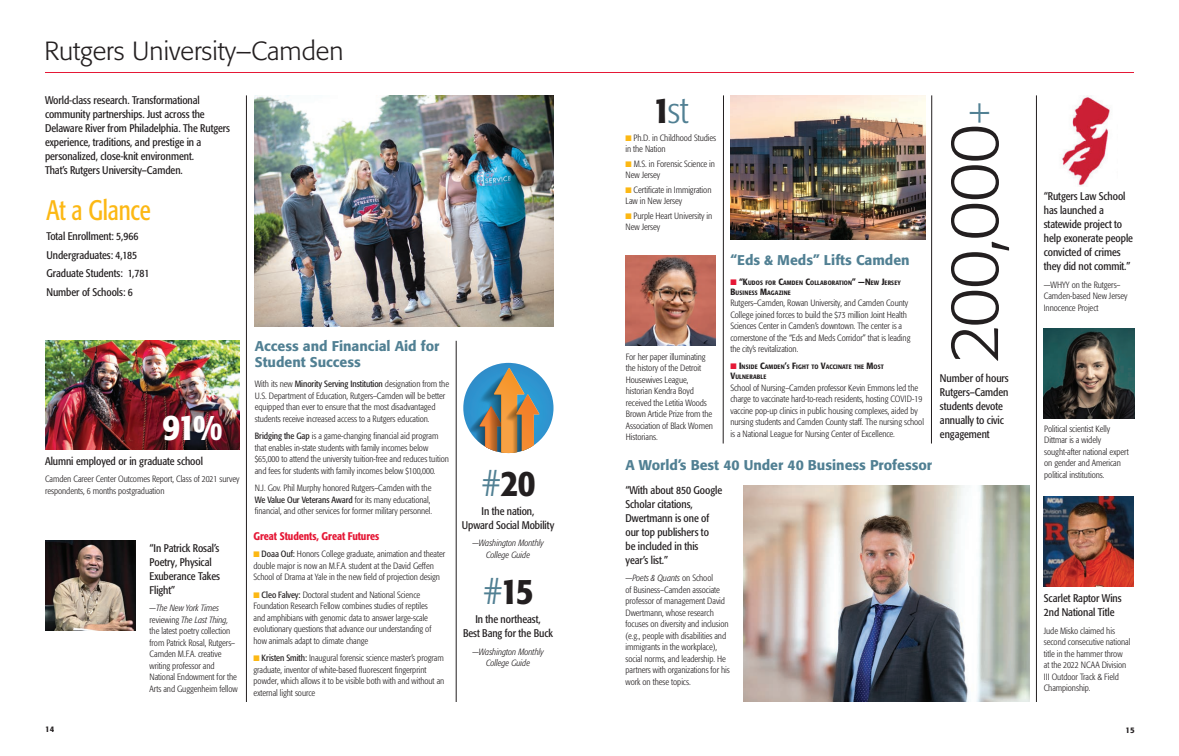
<style>
.page{position:relative;width:1179px;height:756px;background:#fff}
.page>*{position:absolute;margin:0;border:0;box-sizing:border-box;transform-origin:0 0}
.BIG_-Number{font:300 68px "Formata BQ";letter-spacing:-.015em;color:#231f20}
.Number_FormMedCnd_37{font:500 condensed 37px "Formata BQ";color:#231f20}
.Number_FormMedCnd_37-2{font:500 condensed 37px "Formata BQ";color:#fff}
.Number_FormMedCnd_37-3{font:300 condensed 37px "Formata BQ";color:#518093}
.Head_FormCnd_28pt{font:condensed 28px "Formata BQ";letter-spacing:-.01em;color:#fcb814;scale:.9 1}
.Page_Head{font:300 26px "Formata BQ";color:#231f20}
.Story-Form_Med_Head{font:500 14px/16px "Formata BQ";color:#518093}
.Text-B_FormCnd_11pt{font:condensed 11px/14px "Formata BQ";letter-spacing:-.005em;color:#231f20}
.Text-B_FormCnd_11pt-2{font:500 condensed 11px "Formata BQ";letter-spacing:-.005em;color:#e51836}
.Text-A_FormLtCnd_9pt{font:300 condensed 9px/11.5px "Formata BQ";letter-spacing:-.005em;color:#231f20}
.Text-A_no_space_befo{font:300 condensed 9px/11.5px "Formata BQ";letter-spacing:-.005em;color:#231f20}
.Text-_A_List{font:300 condensed 9px/11px "Formata BQ";letter-spacing:-.005em;color:#231f20}
.Attribute_Cnd_Lt_Ita{font:italic 300 condensed 9px/11.5px "Formata BQ";letter-spacing:-.005em;color:#231f20;text-align:center}
.t1{font:500 8px "Formata BQ";color:#231f20}
.Story_Sub-head{font:500 condensed 6.3px/10px "Formata BQ";letter-spacing:.035em;color:#231f20}
.s1{font-style:italic}
.s2{font-weight:400}
.s3{color:#fcb814}
.s4{font-weight:300;color:#518093}
.s5{font-weight:500;color:#231f20}
.s6{color:#e51836}
.s7{font-size:9px}
.s8{font-size:36px;color:#518093}
</style>
<div class="page">
<hr style="left:246px;top:95px;width:1px;height:607px;background:#231f20">
<hr style="left:456px;top:341px;width:1px;height:361px;background:#231f20">
<svg style="left:723px;top:95px;width:1px;height:349px"></svg>
<hr style="left:1036px;top:95px;width:1px;height:607px;background:#231f20">
<hr style="left:931px;top:95px;width:1px;height:349px;background:#231f20">
<hr style="left:45px;top:72px;width:1089px;height:1px;background:#e51836">
<svg style="left:463px;top:363px;width:90px;height:91px"></svg>
<img style="left:45px;top:541px;width:90px;height:90px">
<img style="left:254px;top:96px;width:299px;height:230px">
<img style="left:45px;top:341px;width:194px;height:109px">
<img style="left:743px;top:485px;width:286px;height:216px">
<img style="left:730px;top:95px;width:195px;height:144px">
<img style="left:625px;top:255px;width:91px;height:90px">
<img style="left:1044px;top:328px;width:90px;height:91px">
<img style="left:1044px;top:497px;width:90px;height:90px">
<img style="left:1062px;top:95px;width:48px;height:91px">
<p class="Page_Head" style="left:44px;top:36px;width:301px">Rutgers University–Camden</p>
<p class="Text-B_FormCnd_11pt" style="left:45px;top:93px;width:187px">World-class research. Transformational community partnerships. Just across the Delaware River from Philadelphia. The Rutgers experience, traditions, and prestige in a personalized, close-knit environment.<br>That’s Rutgers University–Camden.</p>
<p class="Head_FormCnd_28pt" style="left:46px;top:194px;width:117px">At a Glance</p>
<p class="Text-B_FormCnd_11pt" style="left:46px;top:229px;width:94px">Total Enrollment: 5,966</p>
<p class="Text-B_FormCnd_11pt" style="left:46px;top:248px;width:92px">Undergraduates: 4,185</p>
<p class="Text-B_FormCnd_11pt" style="left:46px;top:266px;width:104px">Graduate Students: 1,781</p>
<p class="Text-B_FormCnd_11pt" style="left:46px;top:285px;width:88px">Number of Schools: 6</p>
<p class="Number_FormMedCnd_37-2" style="left:162px;top:405px;width:62px">91%</p>
<p class="Text-B_FormCnd_11pt" style="left:45px;top:454px;width:160px">Alumni employed or in graduate school</p>
<p class="Text-A_FormLtCnd_9pt" style="left:45px;top:473px;width:196px">Camden Career Center Outcomes Report, Class of 2021 survey respondents, 6 months postgraduation</p>
<p class="Text-B_FormCnd_11pt" style="left:150px;top:541px;width:72px">“In Patrick Rosal’s<br>Poetry, Physical<br>Exuberance Takes<br>Flight”</p>
<p class="Text-A_FormLtCnd_9pt" style="left:150px;top:602px;width:90px"><span class="s1">—The New York Times </span>reviewing <span class="s1">The Last Thing, </span>the latest poetry collection from Patrick Rosal, Rutgers–<br>Camden M.F.A. creative writing professor and<br>National Endowment for the<br>Arts and Guggenheim fellow</p>
<p class="Story-Form_Med_Head" style="left:255px;top:338px;width:186px">Access and Financial Aid for<br>Student Success</p>
<p class="Text-A_FormLtCnd_9pt" style="left:255px;top:378px;width:196px">With its new <span class="s2">Minority Serving Institution</span> designation from the U.S. Department of Education, Rutgers–Camden will be better equipped than ever to ensure that the most disadvantaged students receive increased access to a Rutgers education.</p>
<p class="Text-A_FormLtCnd_9pt" style="left:255px;top:430px;width:196px"><span class="s2">Bridging the Gap</span> is a game-changing financial aid program that enables in-state students with family incomes below $65,000 to attend the university tuition-free and reduces tuition and fees for students with family incomes below $100,000.</p>
<p class="Text-A_FormLtCnd_9pt" style="left:255px;top:482px;width:179px">N.J. Gov. Phil Murphy honored Rutgers–Camden with the<br><span class="s2">We Value Our Veterans Award</span> for its many educational, financial, and other services for former military personnel.</p>
<p class="Text-B_FormCnd_11pt-2" style="left:253px;top:529px;width:127px">Great Students, Great Futures</p>
<p class="Text-A_FormLtCnd_9pt" style="left:253px;top:548px;width:193px"><span class="s3">■</span> <span class="s2">Doaa Ouf:</span> Honors College graduate, animation and theater double major is now an M.F.A. student at the David Geffen<br>School of Drama at Yale in the new field of projection design</p>
<p class="Text-A_FormLtCnd_9pt" style="left:253px;top:589px;width:179px"><span class="s3">■</span> <span class="s2">Cleo Falvey:</span> Doctoral student and National Science Foundation Research Fellow combines studies of reptiles and amphibians with genomic data to answer large-scale evolutionary questions that advance our understanding of how animals adapt to climate change</p>
<p class="Text-A_FormLtCnd_9pt" style="left:253px;top:652px;width:192px"><span class="s3">■</span> <span class="s2">Kristen Smith:</span> Inaugural forensic science master’s program graduate, inventor of white-based fluorescent fingerprint powder, which allows it to be visible both with and without an external light source</p>
<p class="Number_FormMedCnd_37" style="left:481px;top:461px;width:56px"><span class="s4">#</span>20</p>
<p class="Text-B_FormCnd_11pt" style="left:462px;top:504px;width:94px;text-align:center">In the nation,<br>Upward Social Mobility</p>
<p class="Attribute_Cnd_Lt_Ita" style="left:472px;top:537px;width:73px">—Washington Monthly<br>College Guide</p>
<p class="Number_FormMedCnd_37" style="left:483px;top:569px;width:52px"><span class="s4">#</span>15</p>
<p class="Text-B_FormCnd_11pt" style="left:463px;top:612px;width:92px;text-align:center">In the northeast,<br>Best Bang for the Buck</p>
<p class="Attribute_Cnd_Lt_Ita" style="left:472px;top:646px;width:73px">—Washington Monthly<br>College Guide</p>
<p class="Number_FormMedCnd_37-3" style="left:653px;top:89px;width:37px"><span class="s5">1</span>st</p>
<p class="Text-_A_List" style="left:625px;top:132px;width:92px"><span class="s3">■</span> Ph.D. in Childhood Studies in the Nation</p>
<p class="Text-_A_List" style="left:625px;top:158px;width:91px"><span class="s3">■</span> M.S. in Forensic Science in<br>New Jersey</p>
<p class="Text-_A_List" style="left:625px;top:184px;width:87px"><span class="s3">■</span> Certificate in Immigration<br>Law in New Jersey</p>
<p class="Text-_A_List" style="left:625px;top:210px;width:88px"><span class="s3">■</span> Purple Heart University in<br>New Jersey</p>
<p class="Text-A_FormLtCnd_9pt" style="left:626px;top:351px;width:89px">For her paper illuminating the history of the Detroit<br>Housewives League, historian Kendra Boyd received the Letitia Woods<br>Brown Article Prize from the<br>Association of Black Women<br>Historians.</p>
<p class="Story-Form_Med_Head" style="left:730px;top:252px;width:181px">“Eds &amp; Meds” Lifts Camden</p>
<p class="Story_Sub-head" style="left:730px;top:277px;width:172px"><span class="s6">■</span> <span class="s7">“K</span>UDOS FOR <span class="s7">C</span>AMDEN <span class="s7">C</span>OLLABORATION<span class="s7">” —N</span>EW <span class="s7">J</span>ERSEY<br><span class="s7">B</span>USINESS <span class="s7">M</span>AGAZINE</p>
<p class="Text-A_no_space_befo" style="left:730px;top:297px;width:181px">Rutgers–Camden, Rowan University, and Camden County College joined forces to build the $73 million Joint Health Sciences Center in Camden’s downtown. The center is a cornerstone of the “Eds and Meds Corridor” that is leading the city’s revitalization.</p>
<p class="Story_Sub-head" style="left:730px;top:362px;width:155px"><span class="s6">■</span> <span class="s7">I</span>NSIDE <span class="s7">C</span>AMDEN<span class="s7">’</span>S <span class="s7">F</span>IGHT TO <span class="s7">V</span>ACCINATE THE <span class="s7">M</span>OST<br><span class="s7">V</span>ULNERABLE</p>
<p class="Text-A_no_space_befo" style="left:730px;top:382px;width:195px">School of Nursing–Camden professor Kevin Emmons led the charge to vaccinate hard-to-reach residents, hosting COVID-19 vaccine pop-up clinics in public housing complexes, aided by nursing students and Camden County staff. The nursing school is a National League for Nursing Center of Excellence.</p>
<p class="Story-Form_Med_Head" style="left:625px;top:457px;width:308px">A World’s Best 40 Under 40 Business Professor</p>
<p class="Text-B_FormCnd_11pt" style="left:625px;top:483px;width:98px">“With about 850 Google<br>Scholar citations,<br>Dwertmann is one of our top publishers to<br>be included in this year’s list.”</p>
<p class="Text-A_FormLtCnd_9pt" style="left:625px;top:572px;width:106px">—<span class="s1">Poets &amp; Quants</span> on School<br>of Business–Camden associate professor of management David<br>Dwertmann, whose research focuses on diversity and inclusion (e.g., people with disabilities and immigrants in the workplace), social norms, and leadership. He partners with organizations for his work on these topics.</p>
<p class="BIG_-Number" style="left:934px;top:363px;width:265px;rotate:-90deg">200,000<span class="s8">+</span></p>
<p class="Text-B_FormCnd_11pt" style="left:940px;top:371px;width:70px">Number of hours<br>Rutgers–Camden students devote annually to civic engagement</p>
<p class="Text-B_FormCnd_11pt" style="left:1044px;top:189px;width:91px">“Rutgers Law School has launched a statewide project to help exonerate people convicted of crimes they did not commit.”</p>
<p class="Text-A_FormLtCnd_9pt" style="left:1044px;top:279px;width:85px">—WHYY on the Rutgers–<br>Camden-based New Jersey<br>Innocence Project</p>
<p class="Text-A_FormLtCnd_9pt" style="left:1044px;top:423px;width:86px">Political scientist Kelly<br>Dittmar is a widely sought-after national expert on gender and American political institutions.</p>
<p class="Text-B_FormCnd_11pt" style="left:1044px;top:591px;width:79px">Scarlet Raptor Wins<br>2nd National Title</p>
<p class="Text-A_FormLtCnd_9pt" style="left:1044px;top:625px;width:88px">Jude Misko claimed his second consecutive national title in the hammer throw at the 2022 NCAA Division<br>III Outdoor Track &amp; Field<br>Championship.</p>
<p class="t1" style="left:45px;top:725px;width:11px">14</p>
<p class="t1" style="left:1125px;top:725px;width:11px">15</p>
</div>
